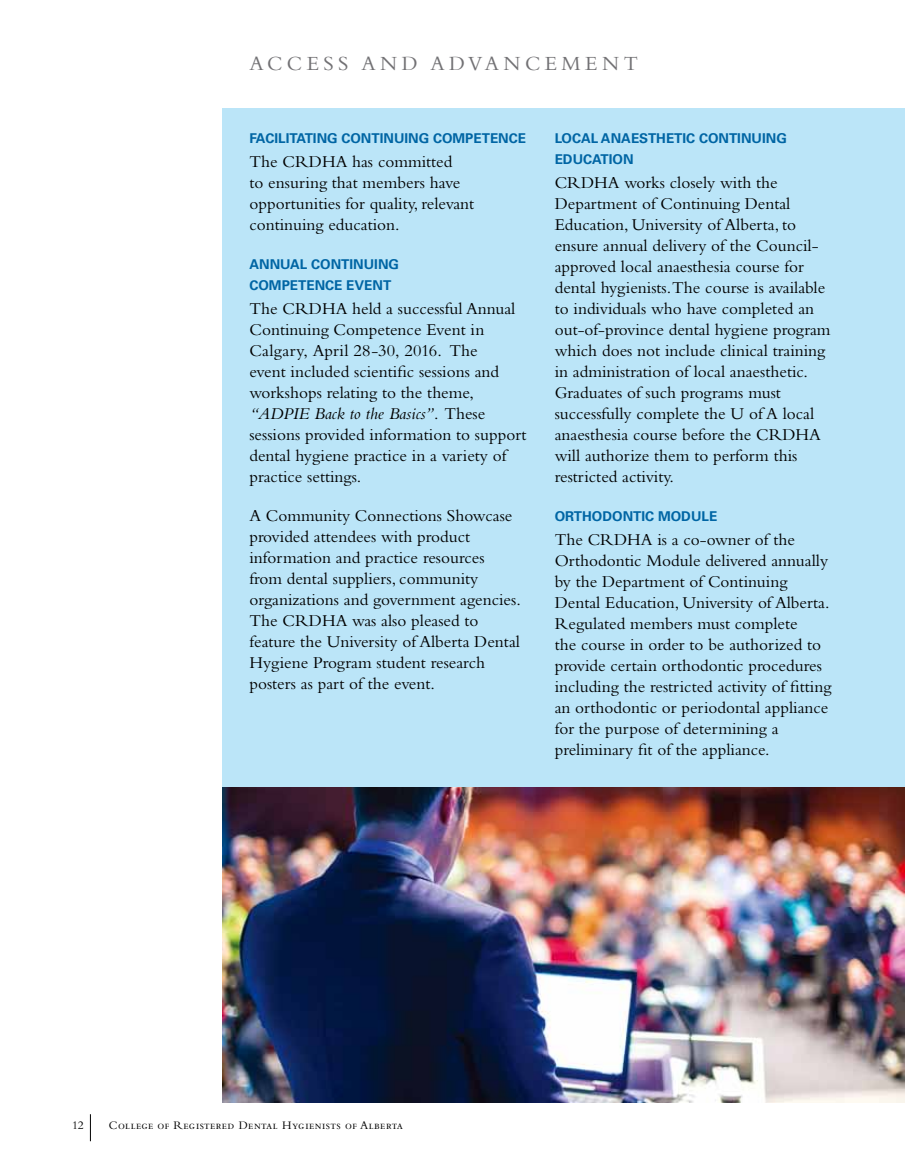
<style>
.page{position:relative;width:905px;height:1175px;background:#fff}
.page>*{position:absolute;margin:0;border:0;box-sizing:border-box;transform-origin:0 0}
.t1{font:21px "Bembo SC";letter-spacing:.21em;color:#727174}
.t2{font:17.25px/21px "Bembo";color:#000}
.t3{font:700 13.5px "Univers";color:#0065a4}
.t4{font:12px "Bembo SC";letter-spacing:.04em;color:#000}
.t5{font:12px "Bembo";color:#000}
.s1{font-style:italic}
</style>
<div class="page">
<svg style="left:90px;top:1114px;width:1px;height:27px"></svg>
<div style="left:223px;top:108px;width:681px;height:994px;background:#bbe5f8"></div>
<img style="left:223px;top:787px;width:681px;height:315px">
<p class="t1" style="left:249px;top:52px;width:354px">ACCESS AND ADVANCEMENT</p>
<p class="t3" style="left:249px;top:130px;width:278px">FACILITATING CONTINUING COMPETENCE</p>
<p class="t2" style="left:249px;top:151px;width:226px">The CRDHA has committed<br>to ensuring that members have opportunities for quality, relevant continuing education.</p>
<p class="t3" style="left:249px;top:256px;width:11px">ANNUAL</p>
<p class="t3" style="left:311px;top:256px;width:11px">CON</p>
<p class="t3" style="left:341px;top:256px;width:18px">TINUING</p>
<p class="t3" style="left:249px;top:277px;width:12px">COM</p>
<p class="t3" style="left:282px;top:277px;width:35px">PETENCE</p>
<p class="t3" style="left:346px;top:277px;width:46px">EVENT</p>
<p class="t2" style="left:249px;top:298px;width:279px">The CRDHA held a successful Annual Continuing Competence Event in Calgary, April 28-30, 2016. The<br>event included scientific sessions and workshops relating to the theme, <span class="s1">“ADPIE Back to the Basics”</span>. These sessions provided information to support dental hygiene practice in a variety of practice settings.</p>
<p class="t2" style="left:249px;top:505px;width:273px">A Community Connections Showcase provided attendees with product information and practice resources from dental suppliers, community organizations and government agencies.<br>The CRDHA was also pleased to feature the University of Alberta Dental Hygiene Program student research posters as part of the event.</p>
<p class="t3" style="left:554px;top:130px;width:10px">LOCAL</p>
<p class="t3" style="left:601px;top:130px;width:11px">ANAES</p>
<p class="t3" style="left:648px;top:130px;width:62px">THETIC CON</p>
<p class="t3" style="left:729px;top:130px;width:18px">TINUING</p>
<p class="t3" style="left:554px;top:151px;width:11px">EDUCA</p>
<p class="t3" style="left:600px;top:151px;width:17px">TION</p>
<p class="t2" style="left:554px;top:172px;width:277px">CRDHA works closely with the Department of Continuing Dental Education, University of Alberta, to ensure annual delivery of the Council&shy;approved local anaesthesia course for dental hygienists.The course is available to individuals who have completed an out-of-province dental hygiene program which does not include clinical training in administration of local anaesthetic.<br>Graduates of such programs must successfully complete the U of A local anaesthesia course before the CRDHA will authorize them to perform this restricted activity.</p>
<p class="t3" style="left:554px;top:508px;width:49px">ORTHODON</p>
<p class="t3" style="left:633px;top:508px;width:36px">TIC MODULE</p>
<p class="t2" style="left:554px;top:529px;width:278px">The CRDHA is a co-owner of the Orthodontic Module delivered annually by the Department of Continuing Dental Education, University of Alberta.<br>Regulated members must complete<br>the course in order to be authorized to provide certain orthodontic procedures including the restricted activity of fitting an orthodontic or periodontal appliance for the purpose of determining a preliminary fit of the appliance.</p>
<p class="t5" style="left:72px;top:1118px;width:13px">12</p>
<p class="t4" style="left:109px;top:1118px;width:295px">College of Registered Dental Hygienists of Alberta</p>
</div>
